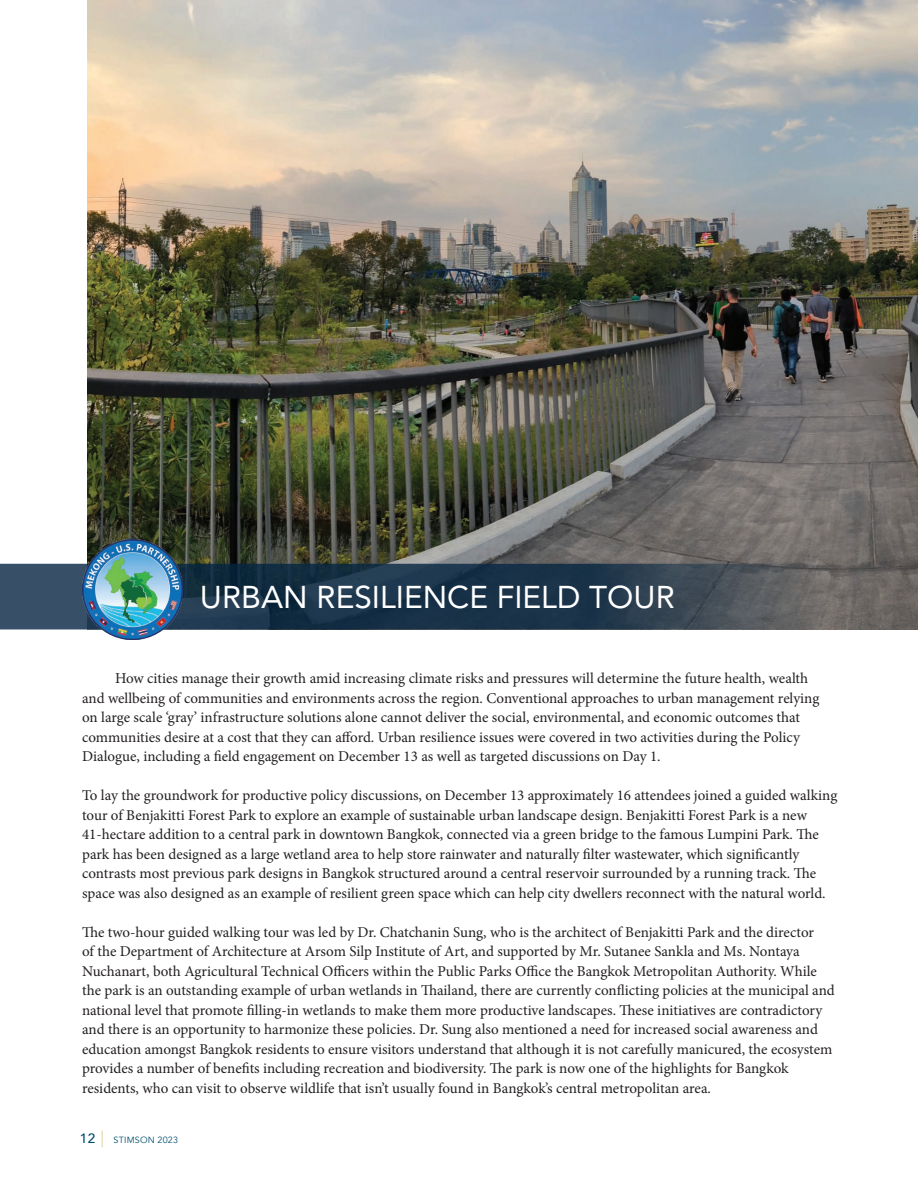
<style>
.page{position:relative;width:918px;height:1188px;background:#fff}
.page>*{position:absolute;margin:0;border:0;box-sizing:border-box;transform-origin:0 0}
.t1{font:31.5px "Avenir";color:#fff}
.t2{font:15px/19.5px "Minion Pro";color:#231f20}
.t3{font:9px "Avenir";letter-spacing:.02em;color:#014f6e}
.s1{font-weight:500;font-size:13.5px}
.s2{font-weight:300;font-size:16.5px;color:#d9cc8f}
</style>
<div class="page">
<img style="left:87px;top:0;width:831px;height:629px">
<svg style="left:0;top:564px;width:870px;height:65px;background:#2e4152"></svg>
<img style="left:82px;top:539px;width:100px;height:101px">
<h1 class="t1" style="left:200px;top:572px;width:477px">URBAN RESILIENCE FIELD TOUR</h1>
<p class="t2" style="left:82px;top:669px;width:739px;text-indent:33px">How cities manage their growth amid increasing climate risks and pressures will determine the future health, wealth and wellbeing of communities and environments across the region. Conventional approaches to urban management relying on large scale ‘gray’ infrastructure solutions alone cannot deliver the social, environmental, and economic outcomes that communities desire at a cost that they can afford. Urban resilience issues were covered in two activities during the Policy Dialogue, including a field engagement on December 13 as well as targeted discussions on Day 1.</p>
<p class="t2" style="left:82px;top:786px;width:757px">To lay the groundwork for productive policy discussions, on December 13 approximately 16 attendees joined a guided walking tour of Benjakitti Forest Park to explore an example of sustainable urban landscape design. Benjakitti Forest Park is a new 41-hectare addition to a central park in downtown Bangkok, connected via a green bridge to the famous Lumpini Park. The park has been designed as a large wetland area to help store rainwater and naturally filter wastewater, which significantly contrasts most previous park designs in Bangkok structured around a central reservoir surrounded by a running track. The space was also designed as an example of resilient green space which can help city dwellers reconnect with the natural world.</p>
<p class="t2" style="left:82px;top:922px;width:754px">The two-hour guided walking tour was led by Dr. Chatchanin Sung, who is the architect of Benjakitti Park and the director<br>of the Department of Architecture at Arsom Silp Institute of Art, and supported by Mr. Sutanee Sankla and Ms. Nontaya Nuchanart, both Agricultural Technical Officers within the Public Parks Office the Bangkok Metropolitan Authority. While the park is an outstanding example of urban wetlands in Thailand, there are currently conflicting policies at the municipal and national level that promote filling-in wetlands to make them more productive landscapes. These initiatives are contradictory and there is an opportunity to harmonize these policies. Dr. Sung also mentioned a need for increased social awareness and education amongst Bangkok residents to ensure visitors understand that although it is not carefully manicured, the ecosystem provides a number of benefits including recreation and biodiversity. The park is now one of the highlights for Bangkok residents, who can visit to observe wildlife that isn’t usually found in Bangkok’s central metropolitan area.</p>
<p class="t3" style="left:80px;top:1135px;width:100px"><span class="s1">12</span> <span class="s2">|</span> STIMSON 2023</p>
</div>
